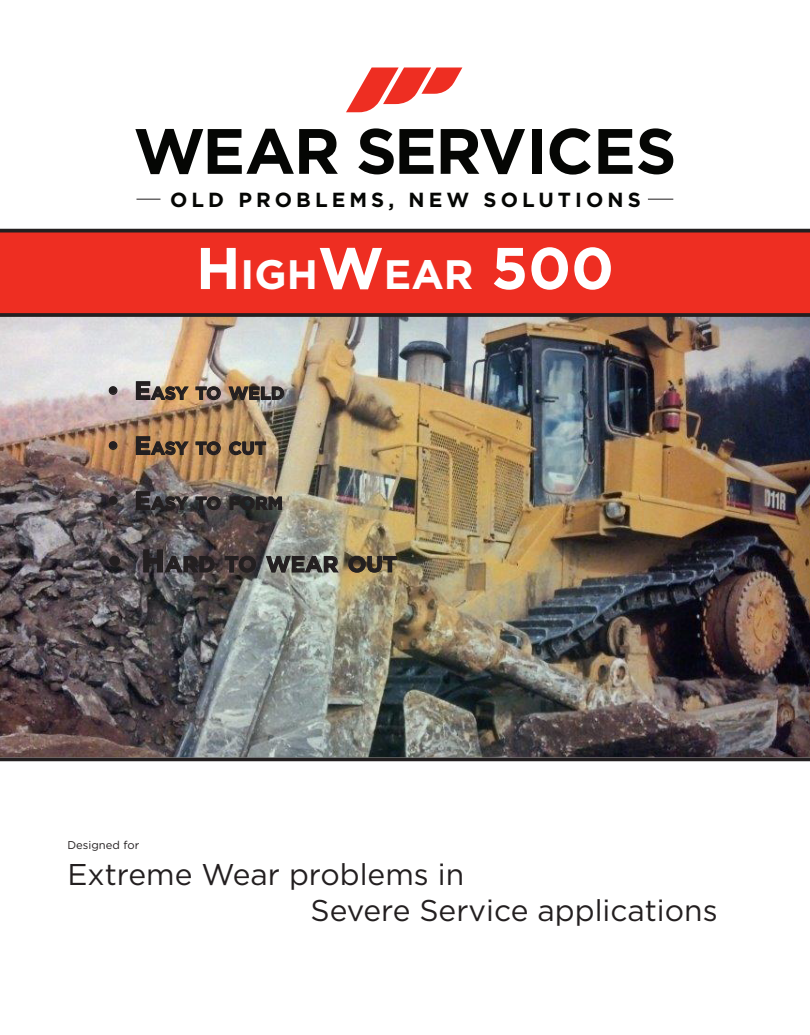
<style>
.page{position:relative;width:810px;height:1035px;background:#fff}
.page>*{position:absolute;margin:0;border:0;box-sizing:border-box;transform-origin:0 0}
.t1{font:700 64px "Gotham";letter-spacing:-.025em;color:#050604}
.t2{font:700 41.12px "Gotham";color:#fff}
.t3{font:30px/36px "Gotham";color:#231f20}
.t4{font:700 21.88px "Gotham";color:#231f20}
.t5{font:700 20.38px "Gotham";letter-spacing:.2em;color:#050604}
.t6{font:700 17.5px "Gotham";letter-spacing:-.01em;color:#231f20}
.t7{font:11.25px "Gotham";color:#231f20}
.s1{font-size:58.75px}
.s2{font-size:25px}
.s3{font-size:31.25px}
</style>
<div class="page">
<img style="left:0;top:317px;width:810px;height:441px">
<svg style="left:346px;top:68px;width:116px;height:44px"></svg>
<svg style="left:648px;top:199px;width:25px;height:1px"></svg>
<svg style="left:137px;top:199px;width:23px;height:1px"></svg>
<div style="left:0;top:231px;width:810px;height:84px;background:#ee2e22"></div>
<hr style="left:0;top:229px;width:810px;height:3px;background:#231f20">
<div style="left:109px;top:386px;width:8px;height:9px;border:1px solid #231f20;border-radius:4px"></div>
<svg style="left:135px;top:381px;width:86px;height:20px;background:#a89078"></svg>
<svg style="left:227px;top:386px;width:58px;height:15px"></svg>
<div style="left:109px;top:441px;width:8px;height:9px;border:1px solid #231f20;border-radius:4px"></div>
<svg style="left:135px;top:436px;width:86px;height:20px;background:#94704b"></svg>
<svg style="left:228px;top:441px;width:39px;height:15px"></svg>
<div style="left:109px;top:496px;width:8px;height:9px;border:1px solid #231f20;border-radius:4px"></div>
<svg style="left:135px;top:491px;width:86px;height:20px;background:#565153"></svg>
<svg style="left:229px;top:496px;width:54px;height:15px"></svg>
<div style="left:109px;top:556px;width:11px;height:10px;border:1px solid #231f20;border-radius:5px"></div>
<svg style="left:143px;top:549px;width:72px;height:25px;background:#4c474b"></svg>
<svg style="left:224px;top:555px;width:33px;height:18px"></svg>
<svg style="left:265px;top:555px;width:75px;height:19px"></svg>
<svg style="left:348px;top:555px;width:50px;height:18px"></svg>
<svg style="left:0;top:313px;width:810px;height:4px;background:#2d2323"></svg>
<svg style="left:0;top:761px;width:810px;height:1px"></svg>
<hr style="left:0;top:758px;width:810px;height:3px;background:#231f20">
<h1 class="t1" style="left:133px;top:112px;width:545px">WEAR SERVICES</h1>
<p class="t5" style="left:170px;top:187px;width:472px">OLD PROBLEMS, NEW SOLUTIONS</p>
<h2 class="t2" style="left:196px;top:250px;width:420px"><span class="s1">H</span>IGH<span class="s1">W</span>EAR <span class="s1">500</span></h2>
<p class="t6" style="left:107px;top:383px;width:179px"><span class="s2">• E</span>ASY TO WELD</p>
<p class="t6" style="left:107px;top:438px;width:161px"><span class="s2">• E</span>ASY TO CUT</p>
<p class="t6" style="left:107px;top:493px;width:177px"><span class="s2">• E</span>ASY TO FORM</p>
<p class="t4" style="left:107px;top:551px;width:292px"><span class="s3">• H</span>ARD TO WEAR OUT</p>
<p class="t7" style="left:68px;top:838px;width:73px">Designed for</p>
<p class="t3" style="left:311px;top:856px;width:409px;text-indent:-243px">Extreme Wear problems in<br>Severe Service applications</p>
</div>
